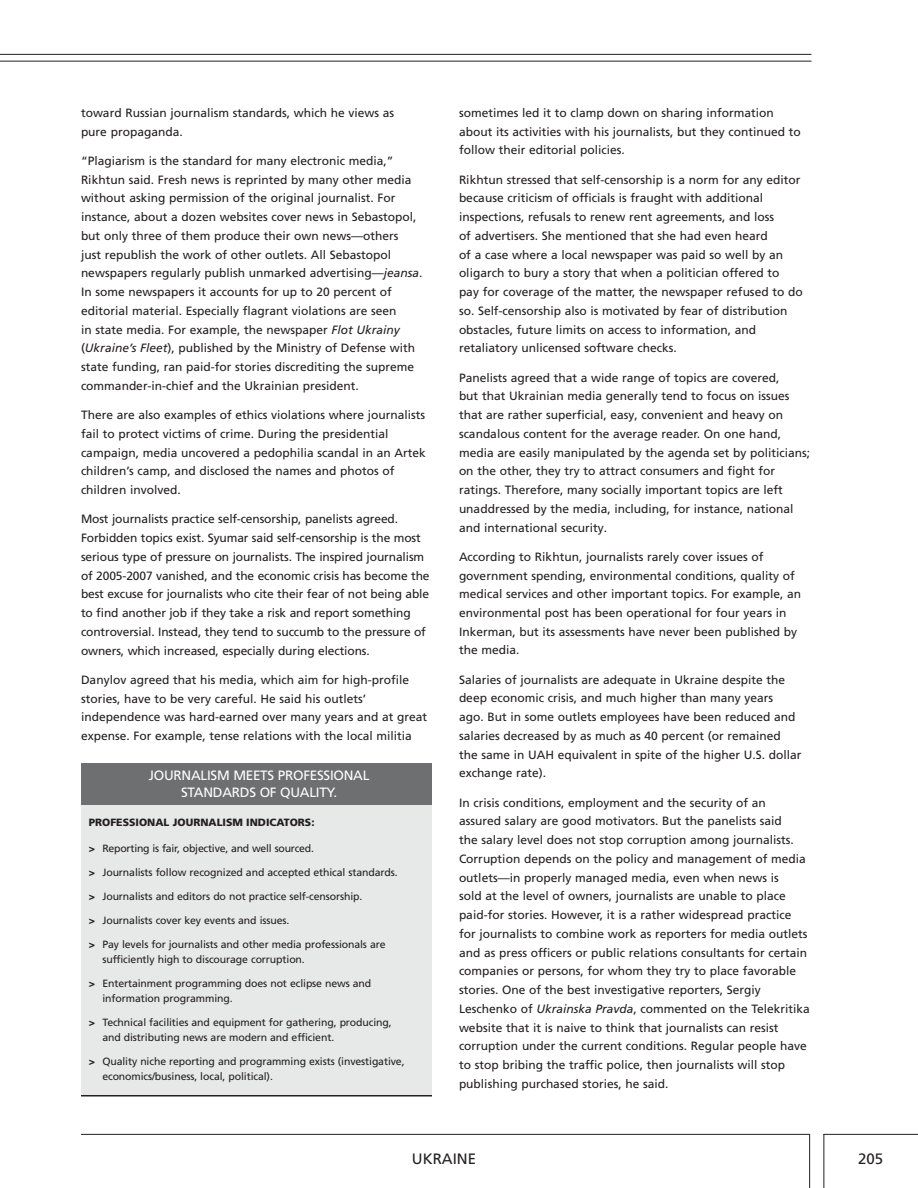
<style>
.page{position:relative;width:918px;height:1188px;background:#fff}
.page>*{position:absolute;margin:0;border:0;box-sizing:border-box;transform-origin:0 0}
.t1{font:15px "Frutiger LT Pro";color:#231f20}
.t2{font:13.5px "Frutiger LT Pro";color:#fff}
.t3{font:12px/18.8px "Frutiger LT Pro";color:#231f20}
.t4{font:10.5px/15px "Frutiger LT Pro";letter-spacing:-.01em;color:#231f20}
.t5{font:900 10.5px "Frutiger";color:#231f20}
.s1{font-style:italic}
.s2{font-family:"Frutiger";font-weight:900}
</style>
<div class="page">
<hr style="left:81px;top:1134px;width:729px;height:1px;background:#231f20">
<hr style="left:809px;top:1134px;width:1px;height:54px;background:#231f20">
<hr style="left:823px;top:1134px;width:1px;height:54px;background:#231f20">
<hr style="left:823px;top:1134px;width:95px;height:1px;background:#231f20">
<hr style="left:0;top:61px;width:812px;height:1px;background:#231f20">
<hr style="left:0;top:54px;width:812px;height:1px;background:#231f20">
<div style="left:81px;top:797px;width:351px;height:298px;background:#e7e8e8"></div>
<div style="left:81px;top:763px;width:351px;height:41px;background:#6d6f71"></div>
<hr style="left:81px;top:1095px;width:351px;height:1px;background:#231f20">
<p class="t3" style="left:81px;top:104px;width:315px">toward Russian journalism standards, which he views as pure propaganda.</p>
<p class="t3" style="left:81px;top:152px;width:343px">“Plagiarism is the standard for many electronic media,” Rikhtun said. Fresh news is reprinted by many other media without asking permission of the original journalist. For instance, about a dozen websites cover news in Sebastopol, but only three of them produce their own news—others<br>just republish the work of other outlets. All Sebastopol newspapers regularly publish unmarked advertising—<span class="s1">jeansa</span>.<br>In some newspapers it accounts for up to 20 percent of editorial material. Especially flagrant violations are seen<br>in state media. For example, the newspaper <span class="s1">Flot Ukrainy </span>(<span class="s1">Ukraine’s Fleet</span>), published by the Ministry of Defense with state funding, ran paid-for stories discrediting the supreme commander-in-chief and the Ukrainian president.</p>
<p class="t3" style="left:81px;top:406px;width:346px">There are also examples of ethics violations where journalists fail to protect victims of crime. During the presidential campaign, media uncovered a pedophilia scandal in an Artek children’s camp, and disclosed the names and photos of children involved.</p>
<p class="t3" style="left:81px;top:510px;width:350px">Most journalists practice self-censorship, panelists agreed.<br>Forbidden topics exist. Syumar said self-censorship is the most serious type of pressure on journalists. The inspired journalism of 2005-2007 vanished, and the economic crisis has become the best excuse for journalists who cite their fear of not being able to find another job if they take a risk and report something controversial. Instead, they tend to succumb to the pressure of owners, which increased, especially during elections.</p>
<p class="t3" style="left:81px;top:670px;width:348px">Danylov agreed that his media, which aim for high-profile stories, have to be very careful. He said his outlets’ independence was hard-earned over many years and at great expense. For example, tense relations with the local militia</p>
<p class="t2" style="left:149px;top:768px;width:15px">Journalism</p>
<p class="t2" style="left:233px;top:768px;width:9px">meets</p>
<p class="t2" style="left:278px;top:768px;width:9px">professional</p>
<p class="t2" style="left:181px;top:784px;width:10px">standards</p>
<p class="t2" style="left:260px;top:784px;width:30px">of quality</p>
<p class="t2" style="left:334px;top:784px;width:5px">.</p>
<p class="t5" style="left:89px;top:816px;width:227px">PROFESSIONAL JOURNALISM INDICATORS:</p>
<p class="t4" style="left:89px;top:841px;width:227px"><span class="s2">&gt;</span> Reporting is fair, objective, and well sourced.</p>
<p class="t4" style="left:89px;top:865px;width:310px"><span class="s2">&gt;</span> Journalists follow recognized and accepted ethical standards.</p>
<p class="t4" style="left:89px;top:889px;width:275px"><span class="s2">&gt;</span> Journalists and editors do not practice self-censorship.</p>
<p class="t4" style="left:89px;top:913px;width:202px"><span class="s2">&gt;</span> Journalists cover key events and issues.</p>
<p class="t4" style="left:102px;top:937px;width:285px;text-indent:-14px"><span class="s2">&gt;</span> Pay levels for journalists and other media professionals are sufficiently high to discourage corruption.</p>
<p class="t4" style="left:102px;top:976px;width:270px;text-indent:-14px"><span class="s2">&gt;</span> Entertainment programming does not eclipse news and information programming.</p>
<p class="t4" style="left:102px;top:1015px;width:291px;text-indent:-14px"><span class="s2">&gt;</span> Technical facilities and equipment for gathering, producing, and distributing news are modern and efficient.</p>
<p class="t4" style="left:102px;top:1054px;width:304px;text-indent:-14px"><span class="s2">&gt;</span> Quality niche reporting and programming exists (investigative, economics/business, local, political).</p>
<p class="t3" style="left:459px;top:103px;width:343px">sometimes led it to clamp down on sharing information about its activities with his journalists, but they continued to follow their editorial policies.</p>
<p class="t3" style="left:459px;top:170px;width:345px">Rikhtun stressed that self-censorship is a norm for any editor because criticism of officials is fraught with additional inspections, refusals to renew rent agreements, and loss<br>of advertisers. She mentioned that she had even heard<br>of a case where a local newspaper was paid so well by an oligarch to bury a story that when a politician offered to<br>pay for coverage of the matter, the newspaper refused to do so. Self-censorship also is motivated by fear of distribution obstacles, future limits on access to information, and retaliatory unlicensed software checks.</p>
<p class="t3" style="left:459px;top:368px;width:353px">Panelists agreed that a wide range of topics are covered,<br>but that Ukrainian media generally tend to focus on issues that are rather superficial, easy, convenient and heavy on scandalous content for the average reader. On one hand, media are easily manipulated by the agenda set by politicians; on the other, they try to attract consumers and fight for ratings. Therefore, many socially important topics are left unaddressed by the media, including, for instance, national and international security.</p>
<p class="t3" style="left:459px;top:547px;width:344px">According to Rikhtun, journalists rarely cover issues of government spending, environmental conditions, quality of medical services and other important topics. For example, an environmental post has been operational for four years in Inkerman, but its assessments have never been published by the media.</p>
<p class="t3" style="left:459px;top:670px;width:344px">Salaries of journalists are adequate in Ukraine despite the deep economic crisis, and much higher than many years<br>ago. But in some outlets employees have been reduced and salaries decreased by as much as 40 percent (or remained the same in UAH equivalent in spite of the higher U.S. dollar exchange rate).</p>
<p class="t3" style="left:459px;top:793px;width:352px">In crisis conditions, employment and the security of an assured salary are good motivators. But the panelists said<br>the salary level does not stop corruption among journalists.<br>Corruption depends on the policy and management of media outlets—in properly managed media, even when news is<br>sold at the level of owners, journalists are unable to place paid-for stories. However, it is a rather widespread practice for journalists to combine work as reporters for media outlets and as press officers or public relations consultants for certain companies or persons, for whom they try to place favorable stories. One of the best investigative reporters, Sergiy Leschenko of <span class="s1">Ukrainska Pravda</span>, commented on the Telekritika website that it is naive to think that journalists can resist corruption under the current conditions. Regular people have to stop bribing the traffic police, then journalists will stop publishing purchased stories, he said.</p>
<p class="t1" style="left:412px;top:1150px;width:21px">Ukraine</p>
<p class="t1" style="left:858px;top:1150px;width:27px">205</p>
</div>
